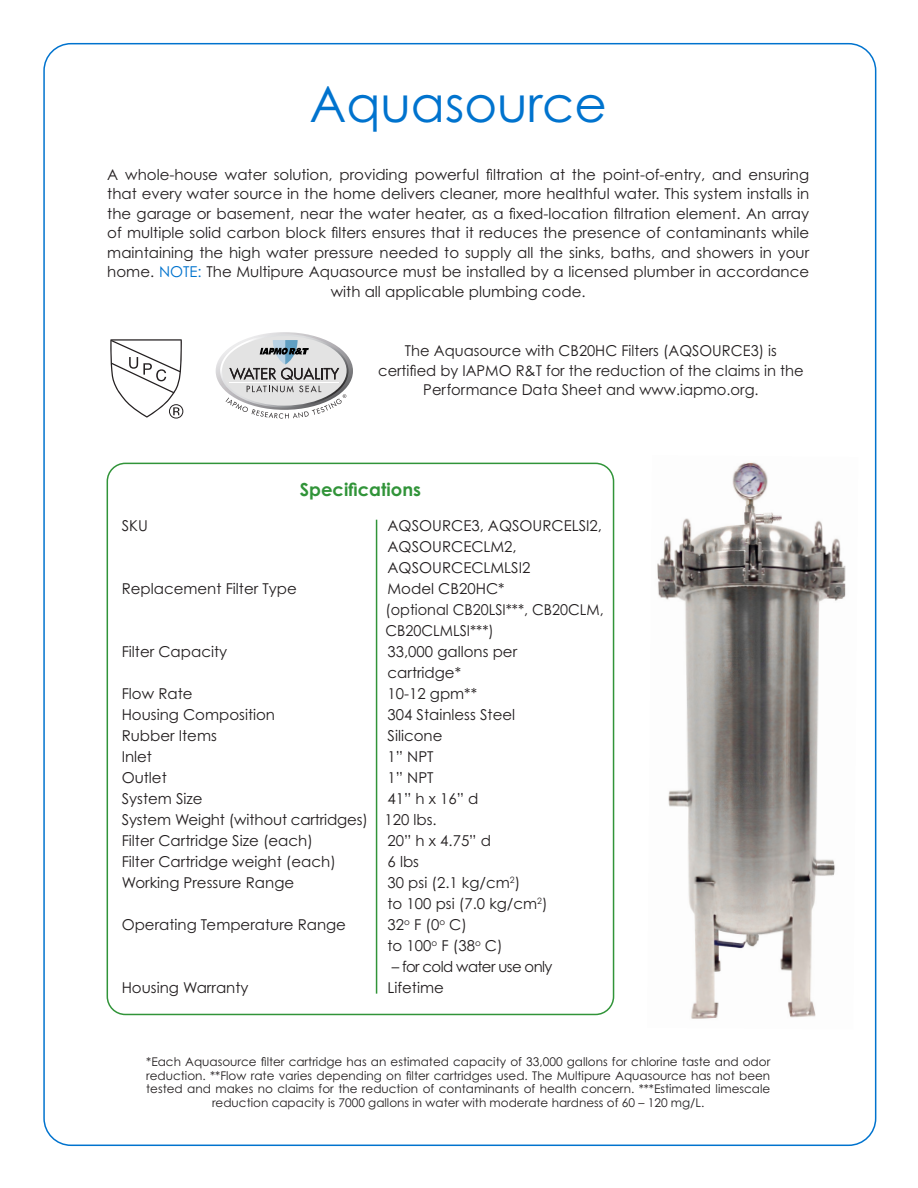
<style>
.page{position:relative;width:918px;height:1188px;background:#fff}
.page>*{position:absolute;margin:0;border:0;box-sizing:border-box;transform-origin:0 0}
.t1{font:49.95px "Century Gothic Pro";color:#0073ce}
.t2{font:700 18px "Century Gothic Pro";color:#319439}
.t3{font:15px/19.5px "Century Gothic Pro";color:#231f20;text-align:center}
.t4{font:15px "Century Gothic Pro";color:#231f20;scale:.96 1}
.t5{font:15px "Century Gothic Pro";letter-spacing:-.04em;color:#231f20}
.t6{font:12px/13.5px "Century Gothic Pro";color:#231f20;text-align:center}
.s1{color:#0073ce}
</style>
<div class="page">
<img style="left:657px;top:462px;width:189px;height:557px">
<div style="left:107px;top:463px;width:507px;height:552px;border:2px solid #319439;border-radius:18px"></div>
<hr style="left:376px;top:520px;width:1px;height:474px;background:#319439">
<svg style="left:110px;top:339px;width:73px;height:80px"></svg>
<svg style="left:216px;top:332px;width:137px;height:87px"></svg>
<p class="t1" style="left:309px;top:74px;width:299px">Aquasource</p>
<p class="t3" style="left:107px;top:164px;width:703px">A whole-house water solution, providing powerful filtration at the point-of-entry, and ensuring that every water source in the home delivers cleaner, more healthful water. This system installs in the garage or basement, near the water heater, as a fixed-location filtration element. An array of multiple solid carbon block filters ensures that it reduces the presence of contaminants while maintaining the high water pressure needed to supply all the sinks, baths, and showers in your home. <span class="s1">NOTE:</span> The Multipure Aquasource must be installed by a licensed plumber in accordance with all applicable plumbing code.</p>
<p class="t3" style="left:378px;top:341px;width:427px">The Aquasource with CB20HC Filters (AQSOURCE3) is certified by IAPMO R&amp;T for the reduction of the claims in the<br>Performance Data Sheet and www.iapmo.org.</p>
<p class="t2" style="left:300px;top:478px;width:123px">Specifications</p>
<p class="t3" style="left:122px;top:515px;width:28px">SKU</p>
<p class="t3" style="left:388px;top:515px;width:216px;line-height:21px;text-align:left">AQSOURCE3, AQSOURCELSI2,<br>AQSOURCECLM2,</p>
<p class="t3" style="left:388px;top:557px;width:144px">AQSOURCECLMLSI2</p>
<p class="t3" style="left:122px;top:578px;width:177px">Replacement Filter Type</p>
<p class="t3" style="left:388px;top:578px;width:119px">Model CB20HC*</p>
<p class="t4" style="left:386px;top:600px;width:229px">(optional CB20LSI***, CB20CLM,</p>
<p class="t4" style="left:386px;top:621px;width:114px">CB20CLMLSI***)</p>
<p class="t3" style="left:122px;top:641px;width:107px">Filter Capacity</p>
<p class="t3" style="left:388px;top:641px;width:131px">33,000 gallons per</p>
<p class="t3" style="left:388px;top:662px;width:75px">cartridge*</p>
<p class="t3" style="left:122px;top:683px;width:72px">Flow Rate</p>
<p class="t3" style="left:388px;top:683px;width:91px">10-12 gpm**</p>
<p class="t3" style="left:122px;top:704px;width:155px">Housing Composition</p>
<p class="t3" style="left:388px;top:704px;width:129px">304 Stainless Steel</p>
<p class="t3" style="left:122px;top:725px;width:97px">Rubber Items</p>
<p class="t3" style="left:388px;top:725px;width:56px">Silicone</p>
<p class="t3" style="left:122px;top:746px;width:32px">Inlet</p>
<p class="t3" style="left:388px;top:746px;width:48px">1” NPT</p>
<p class="t3" style="left:122px;top:767px;width:47px">Outlet</p>
<p class="t3" style="left:388px;top:767px;width:48px">1” NPT</p>
<p class="t3" style="left:122px;top:788px;width:82px">System Size</p>
<p class="t3" style="left:388px;top:788px;width:93px">41” h x 16” d</p>
<p class="t3" style="left:122px;top:809px;width:317px">System Weight (without cartridges) 120 lbs.</p>
<p class="t3" style="left:122px;top:830px;width:193px">Filter Cartridge Size (each)</p>
<p class="t3" style="left:388px;top:830px;width:105px">20” h x 4.75” d</p>
<p class="t3" style="left:122px;top:851px;width:216px">Filter Cartridge weight (each)</p>
<p class="t3" style="left:388px;top:851px;width:33px">6 lbs</p>
<p class="t3" style="left:122px;top:872px;width:174px">Working Pressure Range</p>
<p class="t3" style="left:388px;top:872px;width:134px">30 psi (2.1 kg/cm<sup>2</sup>)</p>
<p class="t3" style="left:388px;top:893px;width:162px">to 100 psi (7.0 kg/cm<sup>2</sup>)</p>
<p class="t3" style="left:122px;top:914px;width:226px">Operating Temperature Range</p>
<p class="t3" style="left:388px;top:914px;width:81px">32<sup>o</sup> F (0<sup>o</sup> C)</p>
<p class="t3" style="left:388px;top:935px;width:117px">to 100<sup>o</sup> F (38<sup>o</sup> C)</p>
<p class="t5" style="left:392px;top:957px;width:162px">– for cold water use only</p>
<p class="t3" style="left:122px;top:977px;width:128px">Housing Warranty</p>
<p class="t3" style="left:388px;top:977px;width:58px">Lifetime</p>
<p class="t6" style="left:146px;top:1055px;width:626px">*Each Aquasource filter cartridge has an estimated capacity of 33,000 gallons for chlorine taste and odor reduction. **Flow rate varies depending on filter cartridges used. The Multipure Aquasource has not been tested and makes no claims for the reduction of contaminants of health concern. ***Estimated limescale reduction capacity is 7000 gallons in water with moderate hardness of 60 – 120 mg/L.</p>
</div>
